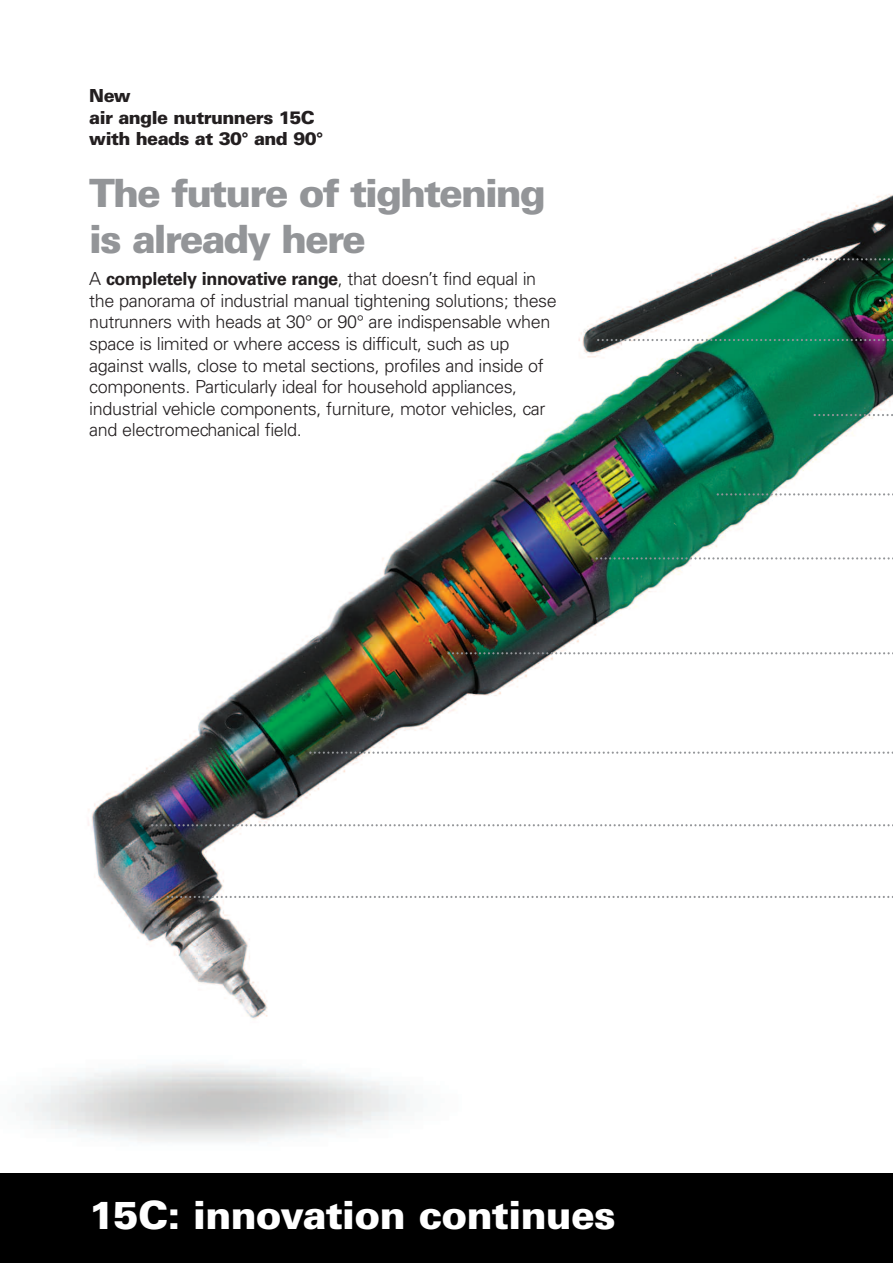
<style>
.page{position:relative;width:893px;height:1263px;background:#fff}
.page>*{position:absolute;margin:0;border:0;box-sizing:border-box;transform-origin:0 0}
.t1{font:900 39px/46.8px "Univers LT";letter-spacing:-.055em;color:#939598}
.t2{font:900 39px "Univers LT";letter-spacing:-.02em;color:#fff}
.t3{font:300 18px/21.6px "Univers LT";letter-spacing:-.02em;color:#231f20}
.t4{font:900 18px/21.6px "Univers LT";letter-spacing:-.035em;color:#231f20}
.s1{font-weight:700}
</style>
<div class="page">
<img style="left:0;top:194px;width:893px;height:980px">
<svg style="left:879px;top:299px;width:14px;height:3px"></svg>
<svg style="left:597px;top:339px;width:296px;height:2px"></svg>
<svg style="left:814px;top:414px;width:79px;height:2px"></svg>
<svg style="left:717px;top:493px;width:176px;height:2px"></svg>
<svg style="left:596px;top:557px;width:297px;height:2px"></svg>
<svg style="left:447px;top:652px;width:446px;height:2px"></svg>
<svg style="left:151px;top:824px;width:742px;height:2px"></svg>
<svg style="left:167px;top:896px;width:726px;height:2px"></svg>
<svg style="left:802px;top:258px;width:91px;height:2px"></svg>
<svg style="left:309px;top:751px;width:584px;height:3px"></svg>
<div style="left:0;top:1174px;width:893px;height:89px;background:#000"></div>
<p class="t4" style="left:89px;top:87px;width:236px">New<br>air angle nutrunners 15C with heads at 30° and 90°</p>
<h1 class="t1" style="left:89px;top:173px;width:458px">The future of tightening is already here</h1>
<p class="t3" style="left:89px;top:270px;width:469px">A <span class="s1">completely innovative range</span>, that doesn’t find equal in the panorama of industrial manual tightening solutions; these nutrunners with heads at 30° or 90° are indispensable when space is limited or where access is difficult, such as up against walls, close to metal sections, profiles and inside of components. Particularly ideal for household appliances, industrial vehicle components, furniture, motor vehicles, car and electromechanical field.</p>
<h1 class="t2" style="left:89px;top:1200px;width:528px">15C: innovation continues</h1>
</div>
